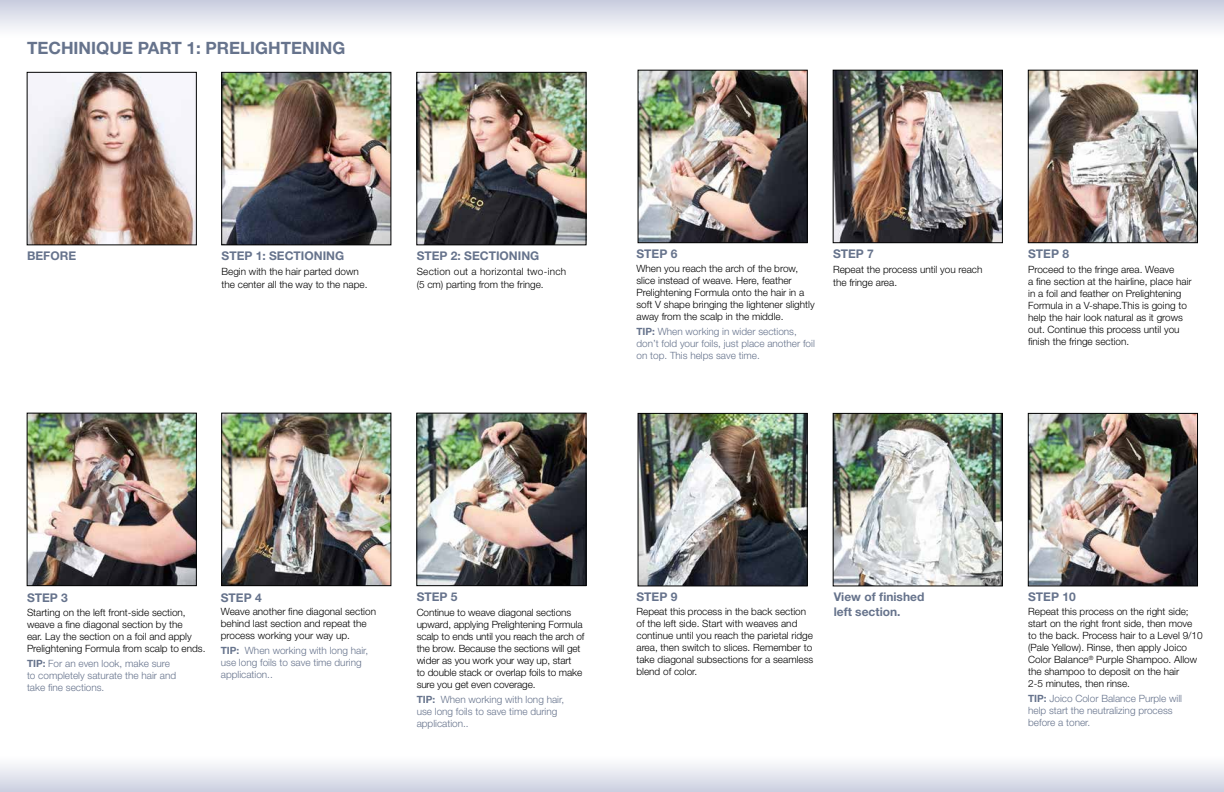
<style>
.page{position:relative;width:1224px;height:792px;background:#fff}
.page>*{position:absolute;margin:0;border:0;box-sizing:border-box;transform-origin:0 0}
.t1{font:700 17px "Helvetica Neue LT Std";color:#66738c}
.t2{font:700 12px/14.4px "Helvetica Neue LT Std";color:#66738c}
.t3{font:300 10px/12px "Helvetica Neue LT Std";color:#000}
.t4{font:300 10px/12px "Helvetica Neue LT Std";color:#66738c}
.t5{font:300 10px/13px "Helvetica Neue LT Std";letter-spacing:.025em;color:#000}
.s1{font-weight:700}
</style>
<div class="page">
<div style="left:0;top:0;width:1224px;height:51px;background:linear-gradient(to bottom,#cdd1e1,#fff)"></div>
<div style="left:0;top:742px;width:1224px;height:50px;background:linear-gradient(to bottom,#fff,#d1d4e3)"></div>
<img style="left:640px;top:72px;width:165px;height:169px">
<div style="left:638px;top:70px;width:169px;height:173px;border:1px solid #010202"></div>
<img style="left:1030px;top:415px;width:166px;height:169px">
<div style="left:1028px;top:413px;width:170px;height:173px;border:1px solid #010202"></div>
<img style="left:640px;top:415px;width:165px;height:169px">
<div style="left:638px;top:413px;width:169px;height:173px;border:1px solid #010202"></div>
<img style="left:835px;top:72px;width:166px;height:169px">
<div style="left:833px;top:70px;width:170px;height:173px;border:1px solid #010202"></div>
<img style="left:835px;top:415px;width:166px;height:169px">
<div style="left:833px;top:413px;width:170px;height:173px;border:1px solid #010202"></div>
<img style="left:1030px;top:72px;width:166px;height:169px">
<div style="left:1028px;top:70px;width:170px;height:173px;border:1px solid #010202"></div>
<img style="left:29px;top:74px;width:165px;height:169px">
<div style="left:27px;top:72px;width:169px;height:173px;border:1px solid #010202"></div>
<img style="left:29px;top:415px;width:165px;height:169px">
<div style="left:27px;top:413px;width:169px;height:173px;border:1px solid #010202"></div>
<img style="left:224px;top:74px;width:165px;height:169px">
<div style="left:222px;top:72px;width:169px;height:173px;border:1px solid #010202"></div>
<img style="left:224px;top:415px;width:165px;height:169px">
<div style="left:222px;top:413px;width:169px;height:173px;border:1px solid #010202"></div>
<img style="left:419px;top:74px;width:165px;height:169px">
<div style="left:417px;top:72px;width:169px;height:173px;border:1px solid #010202"></div>
<img style="left:419px;top:415px;width:165px;height:169px">
<div style="left:417px;top:413px;width:169px;height:173px;border:1px solid #010202"></div>
<h1 class="t1" style="left:27px;top:37px;width:320px">TECHINIQUE PART 1: PRELIGHTENING</h1>
<p class="t2" style="left:27px;top:249px;width:51px">BEFORE</p>
<p class="t2" style="left:222px;top:249px;width:124px">STEP 1: SECTIONING</p>
<p class="t3" style="left:222px;top:265px;width:147px;line-height:13px">Begin with the hair parted down the center all the way to the nape.</p>
<p class="t2" style="left:417px;top:249px;width:124px">STEP 2: SECTIONING</p>
<p class="t5" style="left:417px;top:265px;width:151px">Section out a horizontal two-inch (5 cm) parting from the fringe.</p>
<p class="t2" style="left:636px;top:246px;width:42px">STEP 6</p>
<p class="t3" style="left:636px;top:262px;width:180px">When you reach the arch of the brow, slice instead of weave. Here, feather Prelightening Formula onto the hair in a soft V shape bringing the lightener slightly away from the scalp in the middle.</p>
<p class="t4" style="left:636px;top:325px;width:180px"><span class="s1">TIP:</span> When working in wider sections, don’t fold your foils, just place another foil on top. This helps save time.</p>
<p class="t2" style="left:833px;top:246px;width:42px">STEP 7</p>
<p class="t3" style="left:833px;top:263px;width:151px;line-height:13px">Repeat the process until you reach the fringe area.</p>
<p class="t2" style="left:1028px;top:246px;width:42px">STEP 8</p>
<p class="t3" style="left:1028px;top:263px;width:165px">Proceed to the fringe area. Weave<br>a fine section at the hairline, place hair in a foil and feather on Prelightening Formula in a V-shape.This is going to help the hair look natural as it grows out. Continue this process until you finish the fringe section.</p>
<p class="t2" style="left:27px;top:590px;width:42px">STEP 3</p>
<p class="t3" style="left:27px;top:607px;width:180px">Starting on the left front-side section, weave a fine diagonal section by the<br>ear. Lay the section on a foil and apply Prelightening Formula from scalp to ends.</p>
<p class="t4" style="left:27px;top:658px;width:151px"><span class="s1">TIP:</span> For an even look, make sure to completely saturate the hair and take fine sections.</p>
<p class="t2" style="left:221px;top:590px;width:42px">STEP 4</p>
<p class="t3" style="left:221px;top:606px;width:157px">Weave another fine diagonal section behind last section and repeat the process working your way up.</p>
<p class="t4" style="left:221px;top:645px;width:149px"><span class="s1">TIP:</span> When working with long hair, use long foils to save time during application..</p>
<p class="t2" style="left:417px;top:589px;width:42px">STEP 5</p>
<p class="t3" style="left:417px;top:606px;width:169px">Continue to weave diagonal sections upward, applying Prelightening Formula scalp to ends until you reach the arch of the brow. Because the sections will get wider as you work your way up, start<br>to double stack or overlap foils to make sure you get even coverage.</p>
<p class="t4" style="left:417px;top:693px;width:149px"><span class="s1">TIP:</span> When working with long hair, use long foils to save time during application..</p>
<p class="t2" style="left:636px;top:590px;width:42px">STEP 9</p>
<p class="t3" style="left:636px;top:605px;width:178px">Repeat this process in the back section of the left side. Start with weaves and continue until you reach the parietal ridge area, then switch to slices. Remember to take diagonal subsections for a seamless blend of color.</p>
<p class="t2" style="left:834px;top:590px;width:92px">View of finished left section.</p>
<p class="t2" style="left:1028px;top:590px;width:49px">STEP 10</p>
<p class="t3" style="left:1028px;top:605px;width:176px">Repeat this process on the right side; start on the right front side, then move to the back. Process hair to a Level 9/10 (Pale Yellow). Rinse, then apply Joico Color Balance<sup>®</sup> Purple Shampoo. Allow the shampoo to deposit on the hair<br>2-5 minutes, then rinse.</p>
<p class="t4" style="left:1028px;top:692px;width:155px"><span class="s1">TIP:</span> Joico Color Balance Purple will help start the neutralizing process before a toner.</p>
</div>
